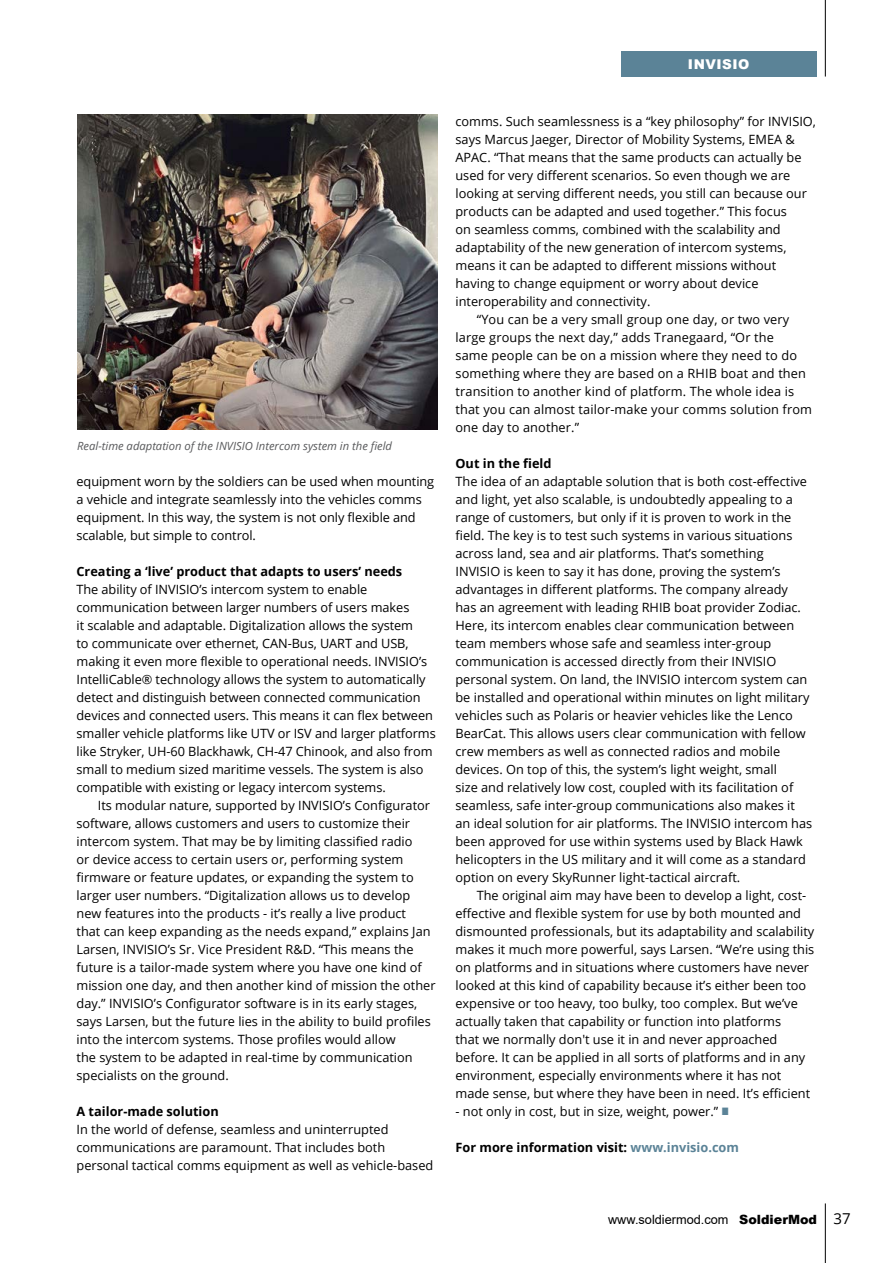
<style>
.page{position:relative;width:893px;height:1263px;background:#fff}
.page>*{position:absolute;margin:0;border:0;box-sizing:border-box;transform-origin:0 0}
.t1{font:900 13.5px "Arial";letter-spacing:.035em;color:#fff}
.t2{font:12.75px/18px "Open Sans";color:#000}
.t3{font:700 12.75px "Open Sans";color:#000}
.t4{font:12.75px "Arial";color:#000}
.t5{font:italic 11.25px "Open Sans";color:#58595b}
.s1{color:#5b8397}
.s2{font-weight:900}
.s3{font-family:"Open Sans";font-size:15px}
</style>
<div class="page">
<hr style="left:825px;top:0;width:1px;height:77px;background:#000">
<hr style="left:825px;top:1203px;width:1px;height:60px;background:#000">
<div style="left:621px;top:51px;width:195px;height:26px;background:#5b8397"></div>
<img style="left:77px;top:115px;width:361px;height:314px">
<p class="t5" style="left:77px;top:438px;width:316px">Real-time adaptation of the INVISIO Intercom system in the field</p>
<p class="t2" style="left:77px;top:472px;width:359px">equipment worn by the soldiers can be used when mounting a vehicle and integrate seamlessly into the vehicles comms equipment. In this way, the system is not only flexible and scalable, but simple to control.</p>
<p class="t3" style="left:77px;top:562px;width:327px">Creating a ‘live’ product that adapts to users’ needs</p>
<p class="t2" style="left:77px;top:580px;width:361px">The ability of INVISIO’s intercom system to enable communication between larger numbers of users makes<br>it scalable and adaptable. Digitalization allows the system<br>to communicate over ethernet, CAN-Bus, UART and USB, making it even more flexible to operational needs. INVISIO’s IntelliCable® technology allows the system to automatically detect and distinguish between connected communication devices and connected users. This means it can flex between smaller vehicle platforms like UTV or ISV and larger platforms like Stryker, UH-60 Blackhawk, CH-47 Chinook, and also from small to medium sized maritime vessels. The system is also compatible with existing or legacy intercom systems.</p>
<p class="t2" style="left:77px;top:796px;width:361px;text-indent:21px">Its modular nature, supported by INVISIO’s Configurator software, allows customers and users to customize their intercom system. That may be by limiting classified radio<br>or device access to certain users or, performing system firmware or feature updates, or expanding the system to larger user numbers. “Digitalization allows us to develop new features into the products - it’s really a live product<br>that can keep expanding as the needs expand,” explains Jan Larsen, INVISIO’s Sr. Vice President R&amp;D. “This means the future is a tailor-made system where you have one kind of mission one day, and then another kind of mission the other day.” INVISIO’s Configurator software is in its early stages, says Larsen, but the future lies in the ability to build profiles into the intercom systems. Those profiles would allow<br>the system to be adapted in real-time by communication specialists on the ground.</p>
<p class="t3" style="left:77px;top:1102px;width:144px">A tailor-made solution</p>
<p class="t2" style="left:77px;top:1120px;width:358px">In the world of defense, seamless and uninterrupted communications are paramount. That includes both personal tactical comms equipment as well as vehicle-based</p>
<p class="t1" style="left:688px;top:54px;width:63px">INVISIO</p>
<p class="t2" style="left:455px;top:112px;width:362px">comms. Such seamlessness is a “key philosophy” for INVISIO,</p>
<p class="t2" style="left:455px;top:130px;width:341px">says Marcus Jaeger, Director of Mobility Systems, EMEA &amp;</p>
<p class="t2" style="left:455px;top:148px;width:348px">APAC. “That means that the same products can actually be</p>
<p class="t2" style="left:455px;top:166px;width:336px">used for very different scenarios. So even though we are</p>
<p class="t2" style="left:455px;top:184px;width:353px">looking at serving different needs, you still can because our</p>
<p class="t2" style="left:455px;top:202px;width:333px">products can be adapted and used together.” This focus</p>
<p class="t2" style="left:455px;top:220px;width:327px">on seamless comms, combined with the scalability and</p>
<p class="t2" style="left:455px;top:238px;width:332px">adaptability of the new generation of intercom systems,</p>
<p class="t2" style="left:455px;top:256px;width:322px">means it can be adapted to different missions without</p>
<p class="t2" style="left:455px;top:274px;width:304px">having to change equipment or worry about device</p>
<p class="t2" style="left:455px;top:292px;width:196px">interoperability and connectivity.</p>
<p class="t2" style="left:477px;top:310px;width:314px">“You can be a very small group one day, or two very</p>
<p class="t2" style="left:455px;top:328px;width:320px">large groups the next day,” adds Tranegaard, “Or the</p>
<p class="t2" style="left:455px;top:346px;width:343px">same people can be on a mission where they need to do</p>
<p class="t2" style="left:455px;top:364px;width:352px">something where they are based on a RHIB boat and then</p>
<p class="t2" style="left:455px;top:382px;width:340px">transition to another kind of platform. The whole idea is</p>
<p class="t2" style="left:455px;top:400px;width:358px">that you can almost tailor-make your comms solution from</p>
<p class="t2" style="left:455px;top:418px;width:125px">one day to another.”</p>
<p class="t3" style="left:455px;top:455px;width:98px">Out in the field</p>
<p class="t2" style="left:455px;top:472px;width:358px">The idea of an adaptable solution that is both cost-effective and light, yet also scalable, is undoubtedly appealing to a range of customers, but only if it is proven to work in the field. The key is to test such systems in various situations across land, sea and air platforms. That’s something<br>INVISIO is keen to say it has done, proving the system’s advantages in different platforms. The company already has an agreement with leading RHIB boat provider Zodiac.<br>Here, its intercom enables clear communication between team members whose safe and seamless inter-group communication is accessed directly from their INVISIO personal system. On land, the INVISIO intercom system can be installed and operational within minutes on light military vehicles such as Polaris or heavier vehicles like the Lenco BearCat. This allows users clear communication with fellow crew members as well as connected radios and mobile devices. On top of this, the system’s light weight, small<br>size and relatively low cost, coupled with its facilitation of seamless, safe inter-group communications also makes it an ideal solution for air platforms. The INVISIO intercom has been approved for use within systems used by Black Hawk helicopters in the US military and it will come as a standard option on every SkyRunner light-tactical aircraft.</p>
<p class="t2" style="left:455px;top:886px;width:360px;text-indent:21px">The original aim may have been to develop a light, cost&shy;effective and flexible system for use by both mounted and dismounted professionals, but its adaptability and scalability makes it much more powerful, says Larsen. “We’re using this on platforms and in situations where customers have never looked at this kind of capability because it’s either been too expensive or too heavy, too bulky, too complex. But we’ve actually taken that capability or function into platforms<br>that we normally don't use it in and never approached before. It can be applied in all sorts of platforms and in any environment, especially environments where it has not made sense, but where they have been in need. It’s efficient</p>
<p class="t2" style="left:455px;top:1102px;width:275px">- not only in cost, but in size, weight, power.” <span class="s1">■</span></p>
<p class="t3" style="left:455px;top:1138px;width:285px">For more information visit: <span class="s1">www.invisio.com</span></p>
<p class="t4" style="left:608px;top:1211px;width:244px">www.soldiermod.com <span class="s2">SoldierMod</span> <span class="s3">37</span></p>
</div>
